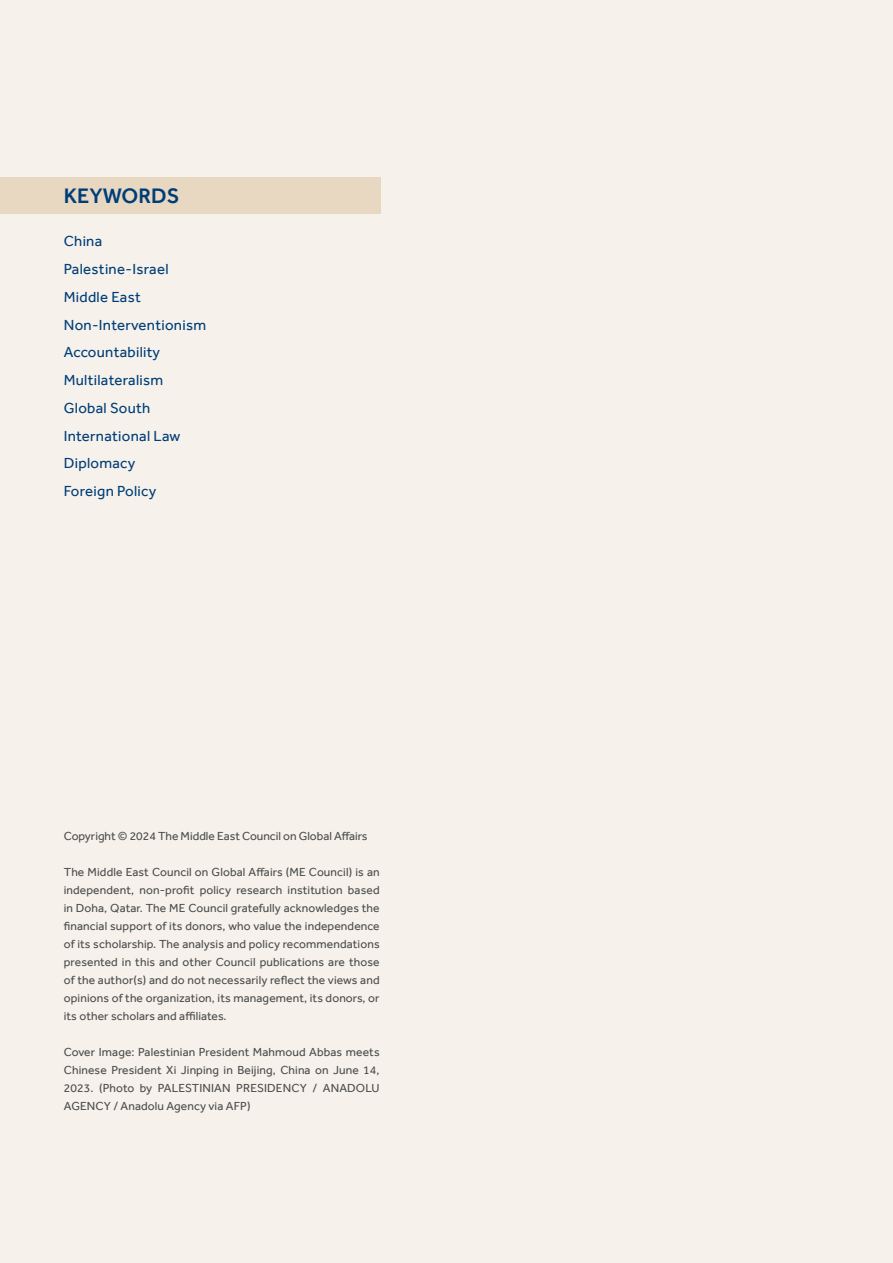
<style>
.page{position:relative;width:893px;height:1263px;background:#f6f2eb}
.page>*{position:absolute;margin:0;border:0;box-sizing:border-box;transform-origin:0 0}
.t1{font:500 21.6px "Effra";color:#003d78}
.t2{font:15px "Effra";letter-spacing:.02em;color:#003d78}
.t3{font:12px/18px "Effra";letter-spacing:.01em;color:#4b4c4d;text-align:justify}
</style>
<div class="page">
<div style="left:0;top:178px;width:381px;height:36px;background:#e8d8c2"></div>
<p class="t1" style="left:64px;top:183px;width:117px">KEYWORDS</p>
<p class="t2" style="left:64px;top:232px;width:40px">China</p>
<p class="t2" style="left:64px;top:260px;width:106px">Palestine-Israel</p>
<p class="t2" style="left:64px;top:288px;width:79px">Middle East</p>
<p class="t2" style="left:64px;top:316px;width:144px">Non-Interventionism</p>
<p class="t2" style="left:64px;top:343px;width:98px">Accountability</p>
<p class="t2" style="left:64px;top:371px;width:101px">Multilateralism</p>
<p class="t2" style="left:64px;top:399px;width:88px">Global South</p>
<p class="t2" style="left:64px;top:427px;width:118px">International Law</p>
<p class="t2" style="left:64px;top:454px;width:73px">Diplomacy</p>
<p class="t2" style="left:64px;top:482px;width:94px">Foreign Policy</p>
<p class="t3" style="left:64px;top:827px;width:305px">Copyright © 2024 The Middle East Council on Global Affairs</p>
<p class="t3" style="left:64px;top:863px;width:317px">The Middle East Council on Global Affairs (ME Council) is an independent, non-profit policy research institution based in Doha, Qatar. The ME Council gratefully acknowledges the financial support of its donors, who value the independence of its scholarship. The analysis and policy recommendations presented in this and other Council publications are those of the author(s) and do not necessarily reflect the views and opinions of the organization, its management, its donors, or its other scholars and affiliates.</p>
<p class="t3" style="left:64px;top:1043px;width:317px">Cover Image: Palestinian President Mahmoud Abbas meets Chinese President Xi Jinping in Beijing, China on June 14, 2023. (Photo by PALESTINIAN PRESIDENCY / ANADOLU AGENCY / Anadolu Agency via AFP)</p>
</div>
